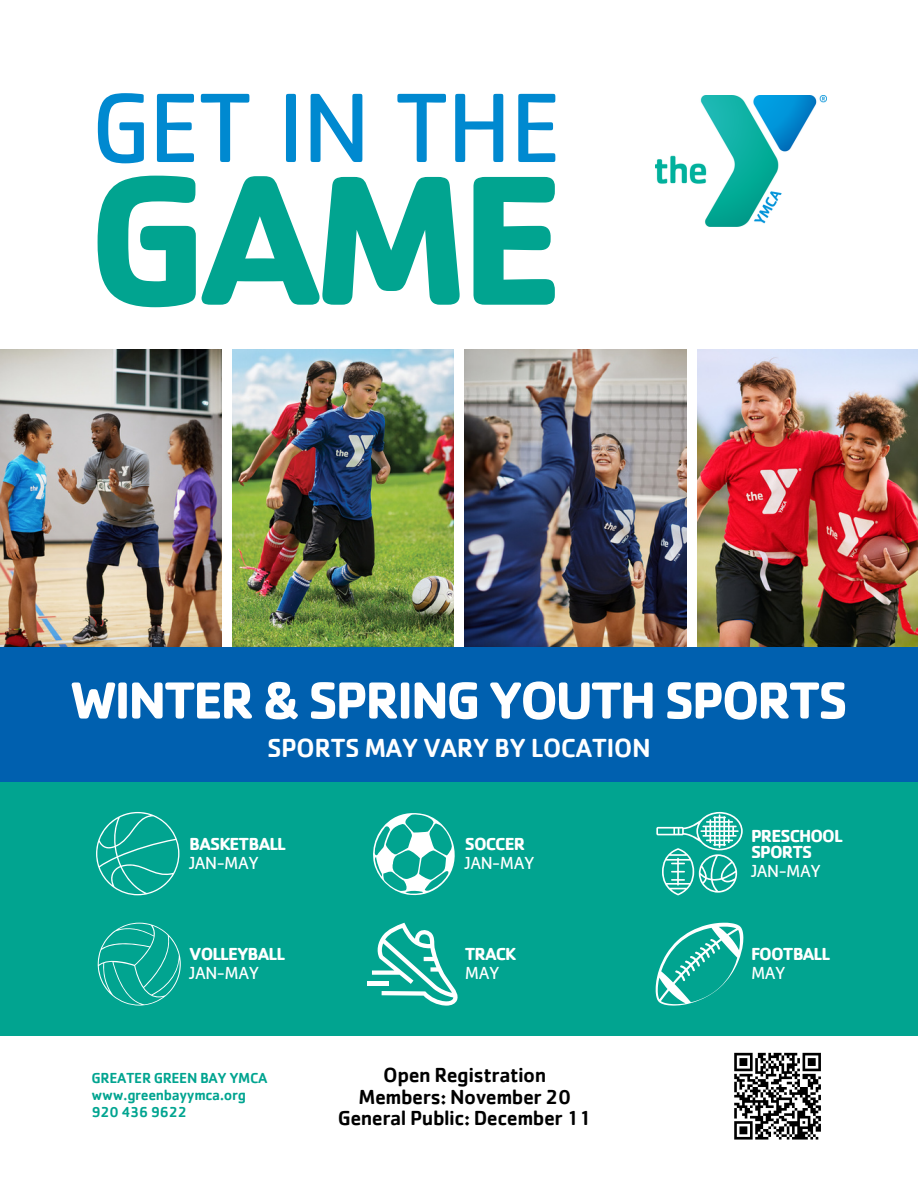
<style>
.page{position:relative;width:918px;height:1188px;background:#fff}
.page>*{position:absolute;margin:0;border:0;box-sizing:border-box;transform-origin:0 0}
.t1{font:700 191.25px "Cachet";color:#01a490}
.t2{font:102px "Cachet";letter-spacing:-.025em;color:#0089d0}
.t3{font:700 54px "Cachet";letter-spacing:-.05em;color:#fff}
.t4{font:500 27px "Cachet";letter-spacing:-.025em;color:#fff}
.t5{font:500 21px "Cachet";letter-spacing:-.025em;color:#000}
.t6{font:700 18px "Cachet";letter-spacing:-.05em;color:#fff}
.t7{font:18px "Cachet";letter-spacing:-.025em;color:#fff}
.t8{font:500 15px "Cachet";letter-spacing:-.025em;color:#01a490}
</style>
<div class="page">
<img style="left:0;top:349px;width:222px;height:298px">
<img style="left:698px;top:349px;width:220px;height:298px">
<img style="left:465px;top:349px;width:221px;height:298px">
<img style="left:233px;top:349px;width:220px;height:298px">
<img style="left:655px;top:96px;width:171px;height:130px">
<div style="left:0;top:648px;width:918px;height:134px;background:#0060af"></div>
<div style="left:0;top:782px;width:918px;height:254px;background:#01a490"></div>
<svg style="left:98px;top:923px;width:83px;height:83px"></svg>
<svg style="left:96px;top:812px;width:83px;height:83px"></svg>
<svg style="left:373px;top:813px;width:82px;height:82px"></svg>
<svg style="left:372px;top:923px;width:86px;height:83px"></svg>
<hr style="left:368px;top:981px;width:21px;height:4px;background:#fff">
<svg style="left:656px;top:923px;width:87px;height:83px"></svg>
<svg style="left:656px;top:812px;width:87px;height:83px"></svg>
<svg style="left:734px;top:1052px;width:87px;height:88px"></svg>
<p class="t2" style="left:91px;top:82px;width:473px">GET IN THE</p>
<p class="t1" style="left:87px;top:116px;width:480px">GAME</p>
<p class="t3" style="left:70px;top:665px;width:780px">WINTER &amp; SPRING YOUTH SPORTS</p>
<p class="t4" style="left:267px;top:730px;width:385px">SPORTS MAY VARY BY LOCATION</p>
<p class="t6" style="left:189px;top:832px;width:98px">BASKETBALL</p>
<p class="t7" style="left:189px;top:855px;width:71px">JAN-MAY</p>
<p class="t6" style="left:465px;top:832px;width:62px">SOCCER</p>
<p class="t7" style="left:465px;top:855px;width:71px">JAN-MAY</p>
<p class="t6" style="left:751px;top:824px;width:93px">PRESCHOOL</p>
<p class="t6" style="left:751px;top:841px;width:63px">SPORTS</p>
<p class="t7" style="left:751px;top:863px;width:71px">JAN-MAY</p>
<p class="t6" style="left:189px;top:943px;width:97px">VOLLEYBALL</p>
<p class="t7" style="left:189px;top:965px;width:71px">JAN-MAY</p>
<p class="t6" style="left:465px;top:943px;width:53px">TRACK</p>
<p class="t7" style="left:465px;top:965px;width:36px">MAY</p>
<p class="t6" style="left:751px;top:943px;width:81px">FOOTBALL</p>
<p class="t7" style="left:751px;top:965px;width:36px">MAY</p>
<p class="t8" style="left:92px;top:1068px;width:177px">GREATER GREEN BAY YMCA</p>
<p class="t8" style="left:92px;top:1085px;width:156px">www.greenbayymca.org</p>
<p class="t8" style="left:92px;top:1102px;width:97px">920 436 9622</p>
<p class="t5" style="left:383px;top:1061px;width:165px">Open Registration</p>
<p class="t5" style="left:359px;top:1083px;width:214px">Members: November 20</p>
<p class="t5" style="left:338px;top:1104px;width:255px">General Public: December 11</p>
</div>
